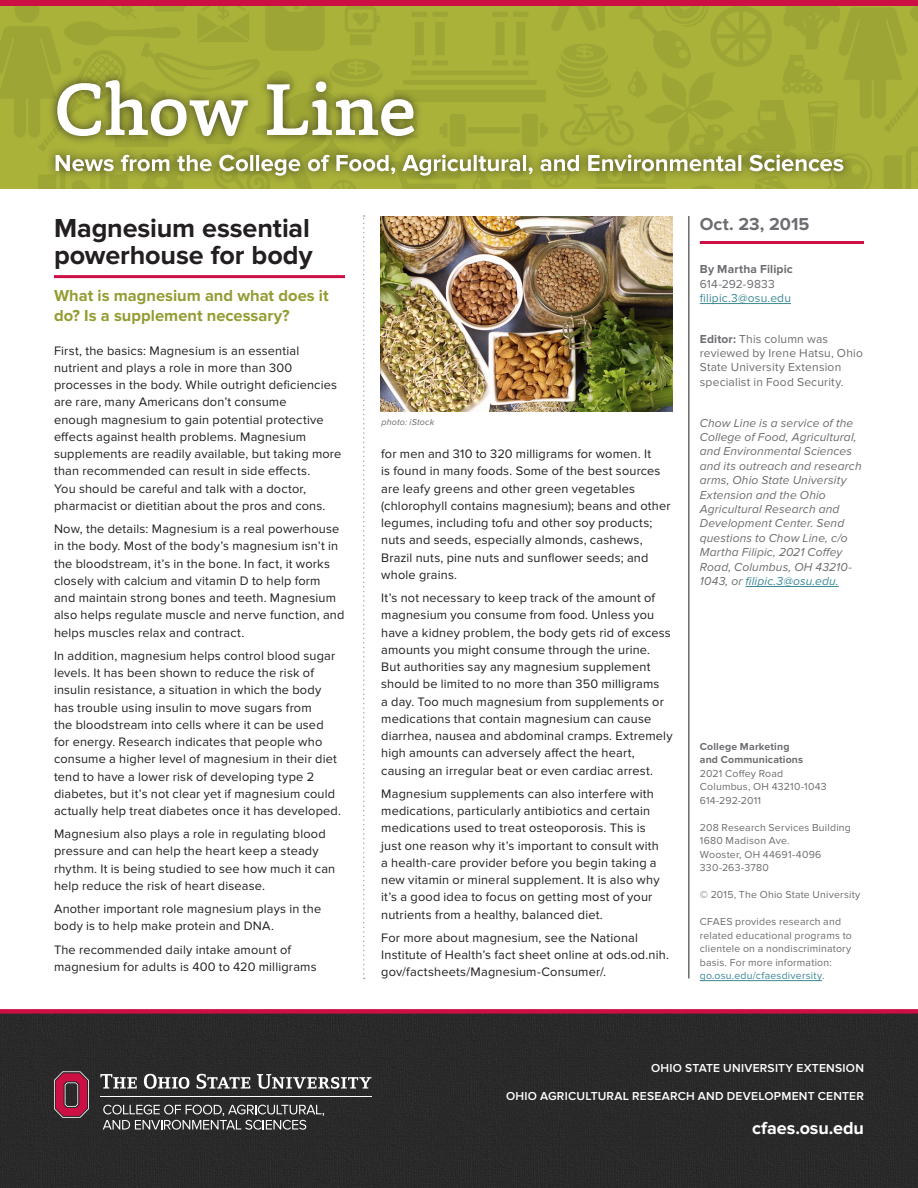
<style>
.page{position:relative;width:918px;height:1188px;background:#fff}
.page>*{position:absolute;margin:0;border:0;box-sizing:border-box;transform-origin:0 0}
.Headline{font:700 27px "Proxima Nova";letter-spacing:-.005em;color:#231f20}
.t1{font:700 18px "Proxima Nova";letter-spacing:-.005em;color:#fff}
.Date{font:700 18px "Proxima Nova";color:#6c6d70}
.Question{font:700 16.5px/19.8px "Proxima Nova";color:#949c32}
.body_-_no_indent{font:12.75px/17.2px "Proxima Nova";letter-spacing:.015em;color:#231f20}
.Sidebar_text_3_-_ita{font:italic 12px/14.4px "Proxima Nova";letter-spacing:.01em;color:#6c6d70}
.Sidebar_text_1{font:12px/14.4px "Proxima Nova";letter-spacing:.015em;color:#6c6d70}
.t2{font:600 12px "Proxima Nova";letter-spacing:.02em;color:#fff}
.Sidebar_text_1-2{font:12px/14.4px "Proxima Nova";letter-spacing:.015em;color:#3d8996}
.Sidebar_text_2_-_sma{font:10.5px/13.5px "Proxima Nova";letter-spacing:.02em;color:#6c6d70}
.Sidebar_text_2_-_sma-2{font:700 10.5px/13.5px "Proxima Nova";letter-spacing:.015em;color:#6c6d70}
.photo_credit{font:italic 9px "Proxima Nova";letter-spacing:.015em;color:#6c6d70}
.s1{font-weight:700;color:#6c6d70}
.s2{color:#6c6d70}
.s3{font-weight:700}
.s4{color:#3d8996}
</style>
<div class="page">
<img style="left:0;top:6px;width:918px;height:183px">
<div style="left:0;top:0;width:918px;height:6px;background:#cd1044"></div>
<div style="left:48px;top:71px;width:375px;height:74px;background:#231f20;opacity:.75"></div>
<svg style="left:57px;top:80px;width:357px;height:56px"></svg>
<div style="left:46px;top:145px;width:807px;height:40px;background:#231f20;opacity:.75"></div>
<svg style="left:56px;top:155px;width:787px;height:21px"></svg>
<hr style="left:700px;top:303px;width:91px;height:1px;background:#3d8996">
<hr style="left:746px;top:586px;width:93px;height:1px;background:#3d8996">
<hr style="left:700px;top:241px;width:164px;height:3px;background:#cd1044">
<hr style="left:54px;top:275px;width:291px;height:3px;background:#cd1044">
<hr style="left:700px;top:980px;width:122px;height:1px;background:#3d8996">
<img style="left:381px;top:216px;width:291px;height:196px">
<div style="left:0;top:1014px;width:918px;height:174px;background:#2a292a"></div>
<svg style="left:103px;top:1105px;width:221px;height:25px;background:#5a5a5b"></svg>
<svg style="left:54px;top:1071px;width:35px;height:47px;background:#8f324c"></svg>
<hr style="left:100px;top:1096px;width:272px;height:1px;background:#fff">
<svg style="left:100px;top:1074px;width:37px;height:15px"></svg>
<svg style="left:144px;top:1074px;width:45px;height:15px"></svg>
<svg style="left:197px;top:1074px;width:53px;height:15px"></svg>
<svg style="left:257px;top:1074px;width:115px;height:15px"></svg>
<div style="left:0;top:1009px;width:918px;height:5px;background:#cd1044"></div>
<hr style="left:688px;top:216px;width:1px;height:762px;background:#231f20">
<svg style="left:363px;top:215px;width:2px;height:764px"></svg>
<p class="Headline" style="left:54px;top:213px;width:257px">Magnesium essential</p>
<p class="Date" style="left:700px;top:214px;width:111px">Oct. 23, 2015</p>
<p class="Headline" style="left:54px;top:240px;width:260px">powerhouse for body</p>
<p class="Question" style="left:54px;top:286px;width:276px">What is magnesium and what does it do? Is a supplement necessary?</p>
<p class="body_-_no_indent" style="left:54px;top:342px;width:289px">First, the basics: Magnesium is an essential nutrient and plays a role in more than 300 processes in the body. While outright deficiencies are rare, many Americans don’t consume<br>enough magnesium to gain potential protective effects against health problems. Magnesium supplements are readily available, but taking more than recommended can result in side effects.<br>You should be careful and talk with a doctor, pharmacist or dietitian about the pros and cons.</p>
<p class="body_-_no_indent" style="left:54px;top:520px;width:292px">Now, the details: Magnesium is a real powerhouse in the body. Most of the body’s magnesium isn’t in the bloodstream, it’s in the bone. In fact, it works closely with calcium and vitamin D to help form and maintain strong bones and teeth. Magnesium also helps regulate muscle and nerve function, and helps muscles relax and contract.</p>
<p class="body_-_no_indent" style="left:54px;top:647px;width:289px">In addition, magnesium helps control blood sugar levels. It has been shown to reduce the risk of insulin resistance, a situation in which the body has trouble using insulin to move sugars from<br>the bloodstream into cells where it can be used for energy. Research indicates that people who consume a higher level of magnesium in their diet tend to have a lower risk of developing type 2 diabetes, but it’s not clear yet if magnesium could actually help treat diabetes once it has developed.</p>
<p class="body_-_no_indent" style="left:54px;top:826px;width:283px">Magnesium also plays a role in regulating blood pressure and can help the heart keep a steady rhythm. It is being studied to see how much it can help reduce the risk of heart disease.</p>
<p class="body_-_no_indent" style="left:54px;top:900px;width:269px">Another important role magnesium plays in the body is to help make protein and DNA.</p>
<p class="body_-_no_indent" style="left:54px;top:941px;width:264px">The recommended daily intake amount of magnesium for adults is 400 to 420 milligrams</p>
<p class="Sidebar_text_1-2" style="left:700px;top:262px;width:94px"><span class="s1">By Martha Filipic<br></span><span class="s2">614-292-9833 </span>filipic.3@osu.edu</p>
<p class="Sidebar_text_1" style="left:700px;top:332px;width:165px"><span class="s3">Editor:</span> This column was reviewed by Irene Hatsu, Ohio<br>State University Extension specialist in Food Security.</p>
<p class="Sidebar_text_3_-_ita" style="left:700px;top:416px;width:163px">Chow Line is a service of the<br>College of Food, Agricultural, and Environmental Sciences and its outreach and research arms, Ohio State University<br>Extension and the Ohio<br>Agricultural Research and<br>Development Center. Send questions to Chow Line, c/o<br>Martha Filipic, 2021 Coffey<br>Road, Columbus, OH 43210-<br>1043, or <span class="s4">filipic.3@osu.edu.</span></p>
<p class="photo_credit" style="left:381px;top:417px;width:55px">photo: iStock</p>
<p class="body_-_no_indent" style="left:381px;top:445px;width:291px">for men and 310 to 320 milligrams for women. It<br>is found in many foods. Some of the best sources are leafy greens and other green vegetables (chlorophyll contains magnesium); beans and other legumes, including tofu and other soy products; nuts and seeds, especially almonds, cashews, Brazil nuts, pine nuts and sunflower seeds; and whole grains.</p>
<p class="body_-_no_indent" style="left:381px;top:589px;width:293px">It’s not necessary to keep track of the amount of magnesium you consume from food. Unless you have a kidney problem, the body gets rid of excess amounts you might consume through the urine.<br>But authorities say any magnesium supplement should be limited to no more than 350 milligrams<br>a day. Too much magnesium from supplements or medications that contain magnesium can cause diarrhea, nausea and abdominal cramps. Extremely high amounts can adversely affect the heart, causing an irregular beat or even cardiac arrest.</p>
<p class="body_-_no_indent" style="left:381px;top:785px;width:280px">Magnesium supplements can also interfere with medications, particularly antibiotics and certain medications used to treat osteoporosis. This is just one reason why it’s important to consult with a health-care provider before you begin taking a new vitamin or mineral supplement. It is also why it’s a good idea to focus on getting most of your nutrients from a healthy, balanced diet.</p>
<p class="body_-_no_indent" style="left:381px;top:929px;width:289px">For more about magnesium, see the National<br>Institute of Health’s fact sheet online at ods.od.nih. gov/factsheets/Magnesium-Consumer/.</p>
<p class="Sidebar_text_2_-_sma-2" style="left:700px;top:740px;width:105px">College Marketing and Communications</p>
<p class="Sidebar_text_2_-_sma" style="left:700px;top:767px;width:85px">2021 Coffey Road</p>
<p class="Sidebar_text_2_-_sma" style="left:700px;top:780px;width:128px">Columbus, OH 43210-1043</p>
<p class="Sidebar_text_2_-_sma" style="left:700px;top:794px;width:63px">614-292-2011</p>
<p class="Sidebar_text_2_-_sma" style="left:700px;top:821px;width:153px">208 Research Services Building</p>
<p class="Sidebar_text_2_-_sma" style="left:700px;top:834px;width:91px">1680 Madison Ave.</p>
<p class="Sidebar_text_2_-_sma" style="left:700px;top:848px;width:123px">Wooster, OH 44691-4096</p>
<p class="Sidebar_text_2_-_sma" style="left:700px;top:861px;width:71px">330-263-3780</p>
<p class="Sidebar_text_2_-_sma" style="left:700px;top:888px;width:162px">© 2015, The Ohio State University</p>
<p class="Sidebar_text_2_-_sma" style="left:700px;top:915px;width:154px">CFAES provides research and related educational programs to clientele on a nondiscriminatory basis. For more information: <span class="s4">go.osu.edu/cfaesdiversity</span>.</p>
<p class="t2" style="left:651px;top:1061px;width:214px">OHIO STATE UNIVERSITY EXTENSION</p>
<p class="t2" style="left:506px;top:1090px;width:359px">OHIO AGRICULTURAL RESEARCH AND DEVELOPMENT CENTER</p>
<p class="t1" style="left:752px;top:1118px;width:113px">cfaes.osu.edu</p>
</div>
